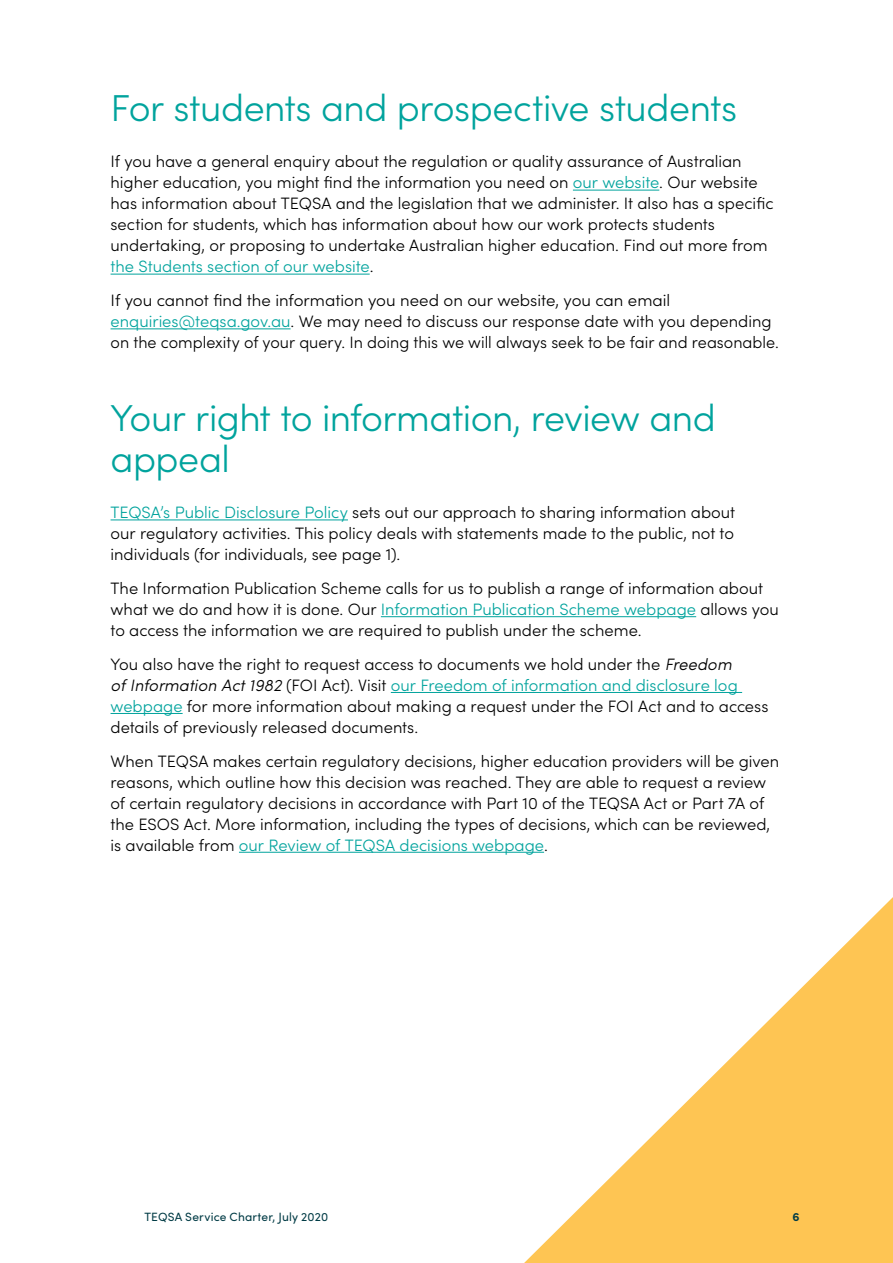
<style>
.page{position:relative;width:893px;height:1263px;background:#fff}
.page>*{position:absolute;margin:0;border:0;box-sizing:border-box;transform-origin:0 0}
.t1{font:300 37.5px/40.5px "Sofia Pro";letter-spacing:-.015em;color:#00a39d}
.Body{font:300 16.5px/21px "Sofia Pro";color:#000}
.Body-2{font:12px "Sofia Pro";letter-spacing:.015em;color:#003b45}
.Body-3{font:700 12px "Sofia Pro";color:#003b45}
.s1{color:#00a39d}
.s2{font-style:italic}
</style>
<div class="page">
<svg style="left:524px;top:897px;width:369px;height:366px"></svg>
<hr style="left:573px;top:190px;width:86px;height:1px;background:#00a39d">
<hr style="left:111px;top:274px;width:259px;height:1px;background:#00a39d">
<hr style="left:111px;top:328px;width:180px;height:1px;background:#00a39d">
<hr style="left:111px;top:519px;width:237px;height:1px;background:#00a39d">
<hr style="left:381px;top:616px;width:315px;height:1px;background:#00a39d">
<hr style="left:391px;top:692px;width:351px;height:1px;background:#00a39d">
<hr style="left:111px;top:713px;width:72px;height:1px;background:#00a39d">
<hr style="left:239px;top:852px;width:305px;height:1px;background:#00a39d">
<h2 class="t1" style="left:111px;top:85px;width:628px">For students and prospective students</h2>
<p class="Body" style="left:111px;top:150px;width:664px">If you have a general enquiry about the regulation or quality assurance of Australian higher education, you might find the information you need on <span class="s1">our website</span>. Our website has information about TEQSA and the legislation that we administer. It also has a specific section for students, which has information about how our work protects students undertaking, or proposing to undertake Australian higher education. Find out more from <span class="s1">the Students section of our website</span>.</p>
<p class="Body" style="left:111px;top:289px;width:670px">If you cannot find the information you need on our website, you can email <span class="s1">enquiries@teqsa.gov.au</span>. We may need to discuss our response date with you depending on the complexity of your query. In doing this we will always seek to be fair and reasonable.</p>
<h2 class="t1" style="left:111px;top:396px;width:607px">Your right to information, review and appeal</h2>
<p class="Body" style="left:111px;top:501px;width:626px;text-align:justify"><span class="s1">TEQSA’s Public Disclosure Policy</span> sets out our approach to sharing information about our regulatory activities. This policy deals with statements made to the public, not to individuals (for individuals, see page 1).</p>
<p class="Body" style="left:111px;top:577px;width:670px">The Information Publication Scheme calls for us to publish a range of information about what we do and how it is done. Our <span class="s1">Information Publication Scheme webpage</span> allows you to access the information we are required to publish under the scheme.</p>
<p class="Body" style="left:111px;top:653px;width:659px">You also have the right to request access to documents we hold under the <span class="s2">Freedom<br>of Information Act 1982</span> (FOI Act). Visit <span class="s1">our Freedom of information and disclosure log webpage</span> for more information about making a request under the FOI Act and to access details of previously released documents.</p>
<p class="Body" style="left:111px;top:749px;width:670px">When TEQSA makes certain regulatory decisions, higher education providers will be given reasons, which outline how this decision was reached. They are able to request a review of certain regulatory decisions in accordance with Part 10 of the TEQSA Act or Part 7A of the ESOS Act. More information, including the types of decisions, which can be reviewed, is available from <span class="s1">our Review of TEQSA decisions webpage</span>.</p>
<p class="Body-2" style="left:145px;top:1207px;width:185px">TEQSA Service Charter, July 2020</p>
<p class="Body-3" style="left:792px;top:1207px;width:9px">6</p>
</div>
